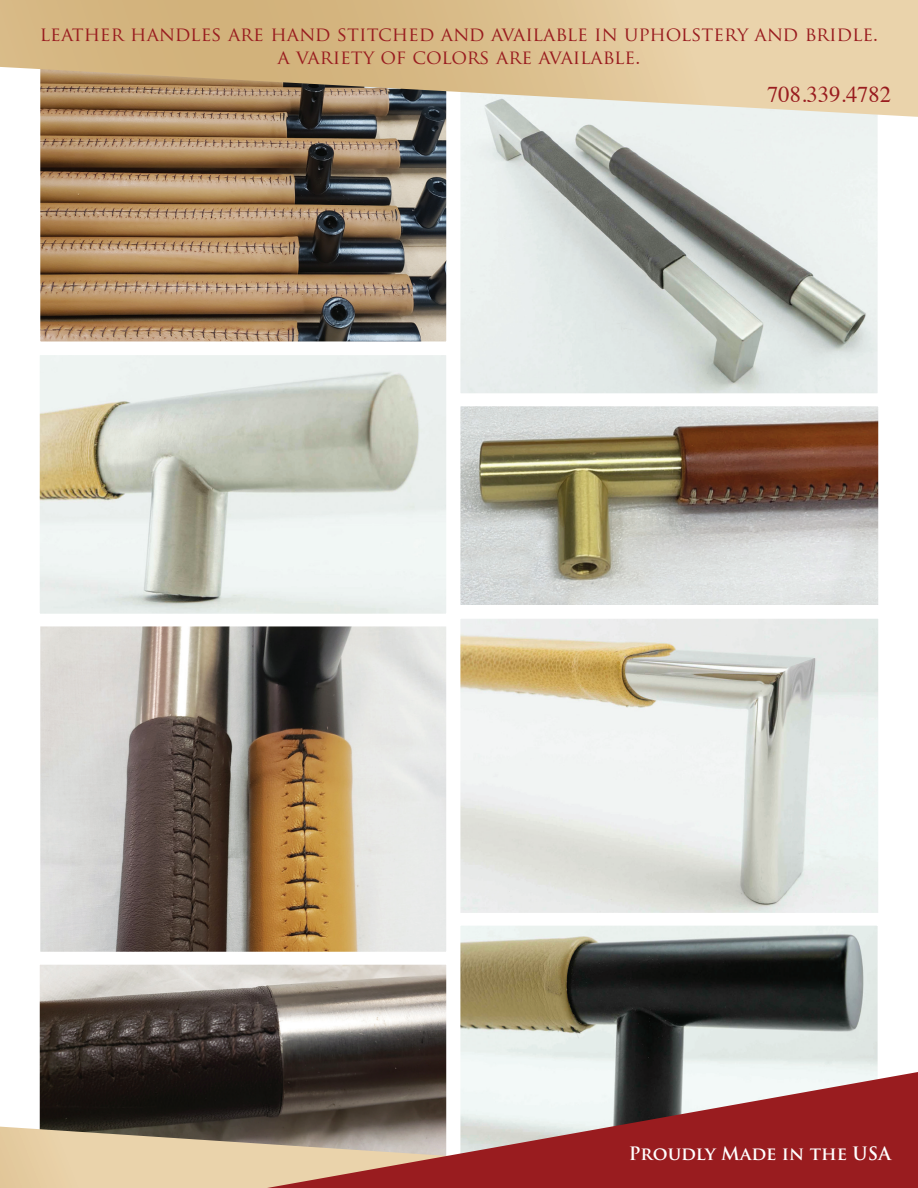
<style>
.page{position:relative;width:918px;height:1188px;background:#fff}
.page>*{position:absolute;margin:0;border:0;box-sizing:border-box;transform-origin:0 0}
.t1{font:22.5px "Times";color:#991c1f}
.t2{font:19.5px/23.4px "Trajan Pro";color:#991c1f;text-align:center}
.t3{font:700 18px "Trajan Pro";color:#fff}
</style>
<div class="page">
<img style="left:462px;top:117px;width:415px;height:487px">
<div style="left:448px;top:59px;width:442px;height:347px;border:13px solid #fff"></div>
<img style="left:462px;top:620px;width:415px;height:293px">
<div style="left:448px;top:606px;width:443px;height:321px;border:13px solid #fff"></div>
<img style="left:42px;top:117px;width:403px;height:223px">
<div style="left:28px;top:46px;width:431px;height:308px;border:13px solid #fff"></div>
<img style="left:42px;top:627px;width:403px;height:324px">
<div style="left:28px;top:613px;width:431px;height:352px;border:13px solid #fff"></div>
<div style="left:448px;top:394px;width:443px;height:224px;border:13px solid #fff"></div>
<img style="left:41px;top:966px;width:404px;height:161px">
<div style="left:27px;top:952px;width:432px;height:227px;border:13px solid #fff"></div>
<img style="left:41px;top:356px;width:404px;height:256px">
<img style="left:462px;top:927px;width:414px;height:145px">
<svg style="left:108px;top:0;width:810px;height:117px"></svg>
<svg style="left:0;top:1127px;width:267px;height:61px"></svg>
<svg style="left:267px;top:1072px;width:651px;height:116px;fill:#991c1f"></svg>
<svg style="left:0;top:0;width:108px;height:124px"></svg>
<p class="t2" style="left:40px;top:22px;width:840px">LEATHER HANDLES ARE HAND STITCHED AND AVAILABLE IN UPHOLSTERY AND BRIDLE.<br>A VARIETY OF COLORS ARE AVAILABLE.</p>
<p class="t1" style="left:767px;top:74px;width:125px">708.339.4782</p>
<p class="t3" style="left:629px;top:1142px;width:264px">Proudly Made in the USA</p>
</div>
